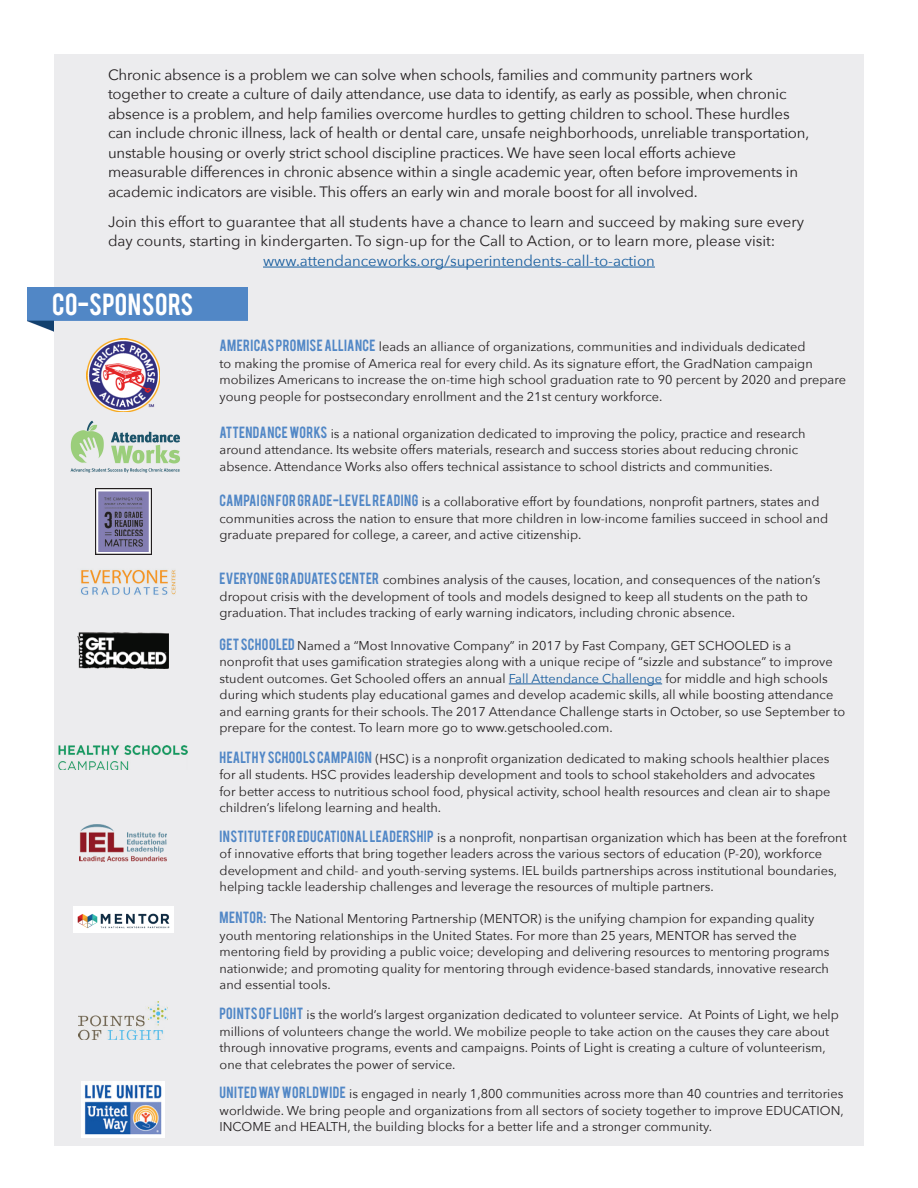
<style>
.page{position:relative;width:918px;height:1188px;background:#fff}
.page>*{position:absolute;margin:0;border:0;box-sizing:border-box;transform-origin:0 0}
.t1{font:24px "Bebas";letter-spacing:.02em;color:#fff}
.t2{font:15px/19.5px "Avenir Next";letter-spacing:-.01em;color:#231f20}
.t3{font:15px "Avenir Next";color:#175d9e}
.t4{font:12.75px/16.5px "Avenir Next";color:#231f20}
.s1{font-family:"Bebas";color:#5187c6}
.s2{color:#175d9e}
</style>
<div class="page">
<div style="left:54px;top:54px;width:810px;height:1092px;background:#ececee"></div>
<hr style="left:263px;top:267px;width:392px;height:1px;background:#175d9e">
<img style="left:87px;top:339px;width:73px;height:73px">
<img style="left:95px;top:489px;width:56px;height:66px">
<img style="left:81px;top:570px;width:95px;height:25px">
<img style="left:78px;top:633px;width:91px;height:36px">
<hr style="left:509px;top:684px;width:153px;height:1px;background:#175d9e">
<img style="left:59px;top:746px;width:129px;height:24px">
<img style="left:80px;top:824px;width:87px;height:38px">
<img style="left:73px;top:906px;width:100px;height:27px">
<img style="left:79px;top:1002px;width:89px;height:38px">
<img style="left:82px;top:1081px;width:83px;height:56px">
<img style="left:27px;top:288px;width:221px;height:43px">
<img style="left:70px;top:420px;width:110px;height:53px">
<p class="t2" style="left:108px;top:64px;width:703px">Chronic absence is a problem we can solve when schools, families and community partners work together to create a culture of daily attendance, use data to identify, as early as possible, when chronic absence is a problem, and help families overcome hurdles to getting children to school. These hurdles can include chronic illness, lack of health or dental care, unsafe neighborhoods, unreliable transportation, unstable housing or overly strict school discipline practices. We have seen local efforts achieve measurable differences in chronic absence within a single academic year, often before improvements in academic indicators are visible. This offers an early win and morale boost for all involved.</p>
<p class="t2" style="left:108px;top:211px;width:698px">Join this effort to guarantee that all students have a chance to learn and succeed by making sure every day counts, starting in kindergarten. To sign-up for the Call to Action, or to learn more, please visit:</p>
<p class="t3" style="left:263px;top:248px;width:393px">www.attendanceworks.org/superintendents-call-to-action</p>
<h1 class="t1" style="left:52px;top:287px;width:143px">CO-SPONSORS</h1>
<p class="t4" style="left:220px;top:338px;width:628px"><span class="s1">AMERICAS PROMISE ALLIANCE</span> leads an alliance of organizations, communities and individuals dedicated<br>to making the promise of America real for every child. As its signature effort, the GradNation campaign mobilizes Americans to increase the on-time high school graduation rate to 90 percent by 2020 and prepare young people for postsecondary enrollment and the 21st century workforce.</p>
<p class="t4" style="left:220px;top:425px;width:587px"><span class="s1">ATTENDANCE WORKS</span> is a national organization dedicated to improving the policy, practice and research around attendance. Its website offers materials, research and success stories about reducing chronic absence. Attendance Works also offers technical assistance to school districts and communities.</p>
<p class="t4" style="left:220px;top:493px;width:610px"><span class="s1">CAMPAIGN FOR GRADE-LEVEL READING</span> is a collaborative effort by foundations, nonprofit partners, states and communities across the nation to ensure that more children in low-income families succeed in school and graduate prepared for college, a career, and active citizenship.</p>
<p class="t4" style="left:220px;top:571px;width:602px"><span class="s1">EVERYONE GRADUATES CENTER</span> combines analysis of the causes, location, and consequences of the nation’s dropout crisis with the development of tools and models designed to keep all students on the path to graduation. That includes tracking of early warning indicators, including chronic absence.</p>
<p class="t4" style="left:220px;top:637px;width:627px"><span class="s1">GET SCHOOLED</span> Named a “Most Innovative Company” in 2017 by Fast Company, GET SCHOOLED is a nonprofit that uses gamification strategies along with a unique recipe of “sizzle and substance” to improve student outcomes. Get Schooled offers an annual <span class="s2">Fall Attendance Challenge</span> for middle and high schools during which students play educational games and develop academic skills, all while boosting attendance and earning grants for their schools. The 2017 Attendance Challenge starts in October, so use September to prepare for the contest. To learn more go to www.getschooled.com.</p>
<p class="t4" style="left:220px;top:750px;width:612px"><span class="s1">HEALTHY SCHOOLS CAMPAIGN</span> (HSC) is a nonprofit organization dedicated to making schools healthier places for all students. HSC provides leadership development and tools to school stakeholders and advocates for better access to nutritious school food, physical activity, school health resources and clean air to shape children’s lifelong learning and health.</p>
<p class="t4" style="left:220px;top:828px;width:629px"><span class="s1">INSTITUTE FOR EDUCATIONAL LEADERSHIP</span> is a nonprofit, nonpartisan organization which has been at the forefront of innovative efforts that bring together leaders across the various sectors of education (P-20), workforce development and child- and youth-serving systems. IEL builds partnerships across institutional boundaries, helping tackle leadership challenges and leverage the resources of multiple partners.</p>
<p class="t4" style="left:220px;top:910px;width:611px"><span class="s1">MENTOR:</span> The National Mentoring Partnership (MENTOR) is the unifying champion for expanding quality youth mentoring relationships in the United States. For more than 25 years, MENTOR has served the mentoring field by providing a public voice; developing and delivering resources to mentoring programs nationwide; and promoting quality for mentoring through evidence-based standards, innovative research and essential tools.</p>
<p class="t4" style="left:220px;top:1006px;width:621px"><span class="s1">POINTS OF LIGHT</span> is the world’s largest organization dedicated to volunteer service. At Points of Light, we help millions of volunteers change the world. We mobilize people to take action on the causes they care about through innovative programs, events and campaigns. Points of Light is creating a culture of volunteerism, one that celebrates the power of service.</p>
<p class="t4" style="left:220px;top:1085px;width:626px;text-align:justify"><span class="s1">UNITED WAY WORLDWIDE</span> is engaged in nearly 1,800 communities across more than 40 countries and territories worldwide. We bring people and organizations from all sectors of society together to improve EDUCATION, INCOME and HEALTH, the building blocks for a better life and a stronger community.</p>
</div>
